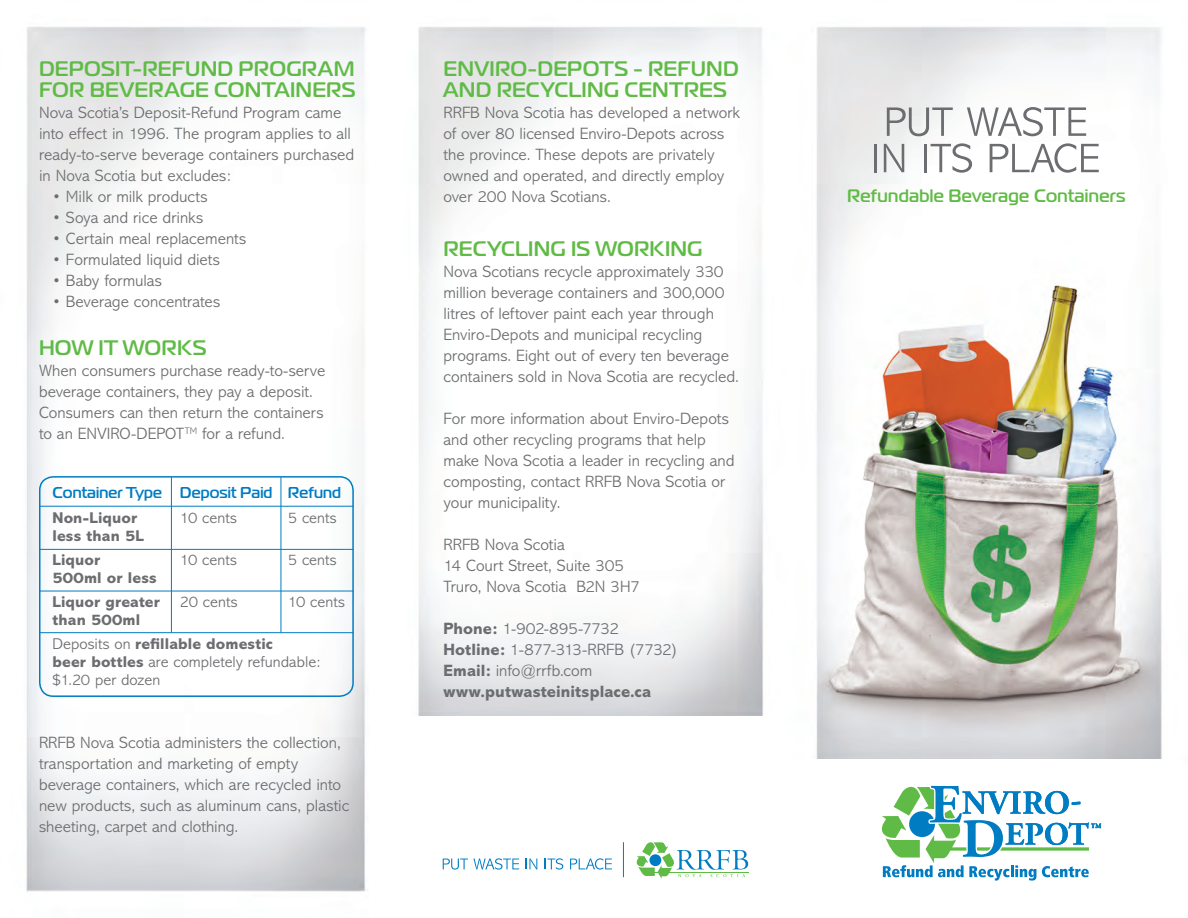
<style>
.page{position:relative;width:1188px;height:918px;background:#fff}
.page>*{position:absolute;margin:0;border:0;box-sizing:border-box;transform-origin:0 0}
.t1{font:700 21px/21px "Magistral";letter-spacing:.01em;color:#60bb46}
.t2{font:700 18px "Magistral";letter-spacing:.02em;color:#60bb46}
.t3{font:300 16.5px/21px "Abadi";color:#6c6d70}
.t4{font:300 16.5px/21px "Abadi";letter-spacing:-.025em;color:#6c6d70}
.t5{font:300 15.75px/18px "Abadi";letter-spacing:.005em;color:#6c6d70}
.t6{font:800 15.75px/24px "Abadi";letter-spacing:.005em;color:#6c6d70}
.t7{font:700 15.75px "Magistral";letter-spacing:.01em;color:#007cc2}
.s1{font-weight:300}
.s2{font-weight:800}
</style>
<div class="page">
<img style="left:26px;top:26px;width:1136px;height:866px">
<div style="left:388px;top:716px;width:396px;height:202px;background:#fff"></div>
<div style="left:785px;top:759px;width:396px;height:159px;background:#fff"></div>
<svg style="left:636px;top:842px;width:112px;height:37px"></svg>
<hr style="left:623px;top:842px;width:1px;height:35px;background:#007cc2">
<svg style="left:443px;top:858px;width:76px;height:12px"></svg>
<svg style="left:526px;top:859px;width:11px;height:10px"></svg>
<svg style="left:545px;top:858px;width:18px;height:12px"></svg>
<svg style="left:570px;top:858px;width:42px;height:12px"></svg>
<svg style="left:881px;top:785px;width:220px;height:96px"></svg>
<hr style="left:39px;top:506px;width:315px;height:1px;background:#007cc2">
<hr style="left:39px;top:549px;width:315px;height:1px;background:#007cc2">
<hr style="left:39px;top:591px;width:315px;height:1px;background:#007cc2">
<hr style="left:39px;top:632px;width:315px;height:1px;background:#007cc2">
<hr style="left:171px;top:477px;width:1px;height:156px;background:#007cc2">
<hr style="left:281px;top:477px;width:1px;height:156px;background:#007cc2">
<div style="left:39px;top:476px;width:315px;height:221px;border:2px solid #007cc2;border-radius:14px"></div>
<svg style="left:887px;top:107px;width:66px;height:29px"></svg>
<svg style="left:967px;top:107px;width:119px;height:29px"></svg>
<hr style="left:874px;top:144px;width:3px;height:28px;background:#6c6d70">
<svg style="left:884px;top:144px;width:20px;height:28px"></svg>
<hr style="left:924px;top:144px;width:3px;height:28px;background:#6c6d70">
<svg style="left:931px;top:143px;width:41px;height:30px"></svg>
<svg style="left:990px;top:143px;width:109px;height:30px"></svg>
<p class="t1" style="left:39px;top:58px;width:318px">DEPOSIT-REFUND PROGRAM<br>FOR BEVERAGE CONTAINERS</p>
<p class="t3" style="left:39px;top:103px;width:317px">Nova Scotia’s Deposit-Refund Program came into effect in 1996. The program applies to all ready-to-serve beverage containers purchased in Nova Scotia but excludes:</p>
<p class="t3" style="left:52px;top:187px;width:157px">• Milk or milk products</p>
<p class="t3" style="left:52px;top:208px;width:152px">• Soya and rice drinks</p>
<p class="t3" style="left:52px;top:229px;width:195px">• Certain meal replacements</p>
<p class="t3" style="left:52px;top:250px;width:169px">• Formulated liquid diets</p>
<p class="t3" style="left:52px;top:271px;width:111px">• Baby formulas</p>
<p class="t3" style="left:52px;top:292px;width:169px">• Beverage concentrates</p>
<p class="t1" style="left:39px;top:337px;width:169px">HOW IT WORKS</p>
<p class="t3" style="left:39px;top:361px;width:288px">When consumers purchase ready-to-serve beverage containers, they pay a deposit.<br>Consumers can then return the containers to an ENVIRO-DEPOT<sup>TM</sup> for a refund.</p>
<p class="t7" style="left:52px;top:482px;width:290px">Container Type Deposit Paid Refund</p>
<p class="t6" style="left:52px;top:506px;width:86px">Non-Liquor</p>
<p class="t5" style="left:180px;top:509px;width:58px">10 cents</p>
<p class="t5" style="left:288px;top:509px;width:50px">5 cents</p>
<p class="t6" style="left:52px;top:524px;width:93px">less than 5L<br>Liquor</p>
<p class="t5" style="left:180px;top:551px;width:58px">10 cents</p>
<p class="t5" style="left:288px;top:551px;width:50px">5 cents</p>
<p class="t6" style="left:52px;top:566px;width:109px">500ml or less<br>Liquor greater</p>
<p class="t5" style="left:180px;top:593px;width:59px">20 cents</p>
<p class="t5" style="left:288px;top:593px;width:58px">10 cents</p>
<p class="t6" style="left:52px;top:608px;width:222px">than 500ml<br><span class="s1">Deposits on</span> refillable domestic</p>
<p class="t5" style="left:52px;top:653px;width:269px"><span class="s2">beer bottles</span> are completely refundable: $1.20 per dozen</p>
<p class="t3" style="left:39px;top:733px;width:312px">RRFB Nova Scotia administers the collection, transportation and marketing of empty beverage containers, which are recycled into new products, such as aluminum cans, plastic sheeting, carpet and clothing.</p>
<p class="t1" style="left:444px;top:58px;width:297px">ENVIRO-DEPOTS - REFUND<br>AND RECYCLING CENTRES</p>
<p class="t3" style="left:444px;top:103px;width:298px">RRFB Nova Scotia has developed a network of over 80 licensed Enviro-Depots across the province. These depots are privately owned and operated, and directly employ over 200 Nova Scotians.</p>
<p class="t1" style="left:444px;top:238px;width:261px">RECYCLING IS WORKING</p>
<p class="t3" style="left:444px;top:262px;width:297px">Nova Scotians recycle approximately 330 million beverage containers and 300,000 litres of leftover paint each year through Enviro-Depots and municipal recycling programs. Eight out of every ten beverage containers sold in Nova Scotia are recycled.</p>
<p class="t3" style="left:444px;top:409px;width:293px">For more information about Enviro-Depots and other recycling programs that help make Nova Scotia a leader in recycling and composting, contact RRFB Nova Scotia or your municipality.</p>
<p class="t3" style="left:444px;top:535px;width:198px">RRFB Nova Scotia<br>14 Court Street, Suite 305<br>Truro, Nova Scotia B2N 3H7</p>
<p class="t4" style="left:444px;top:619px;width:236px"><span class="s2">Phone:</span> 1-902-895-7732<br><span class="s2">Hotline:</span> 1-877-313-RRFB (7732)<br><span class="s2">Email:</span> info@rrfb.com <span class="s2">www.putwasteinitsplace.ca</span></p>
<p class="t2" style="left:847px;top:184px;width:280px">Refundable Beverage Containers</p>
</div>
